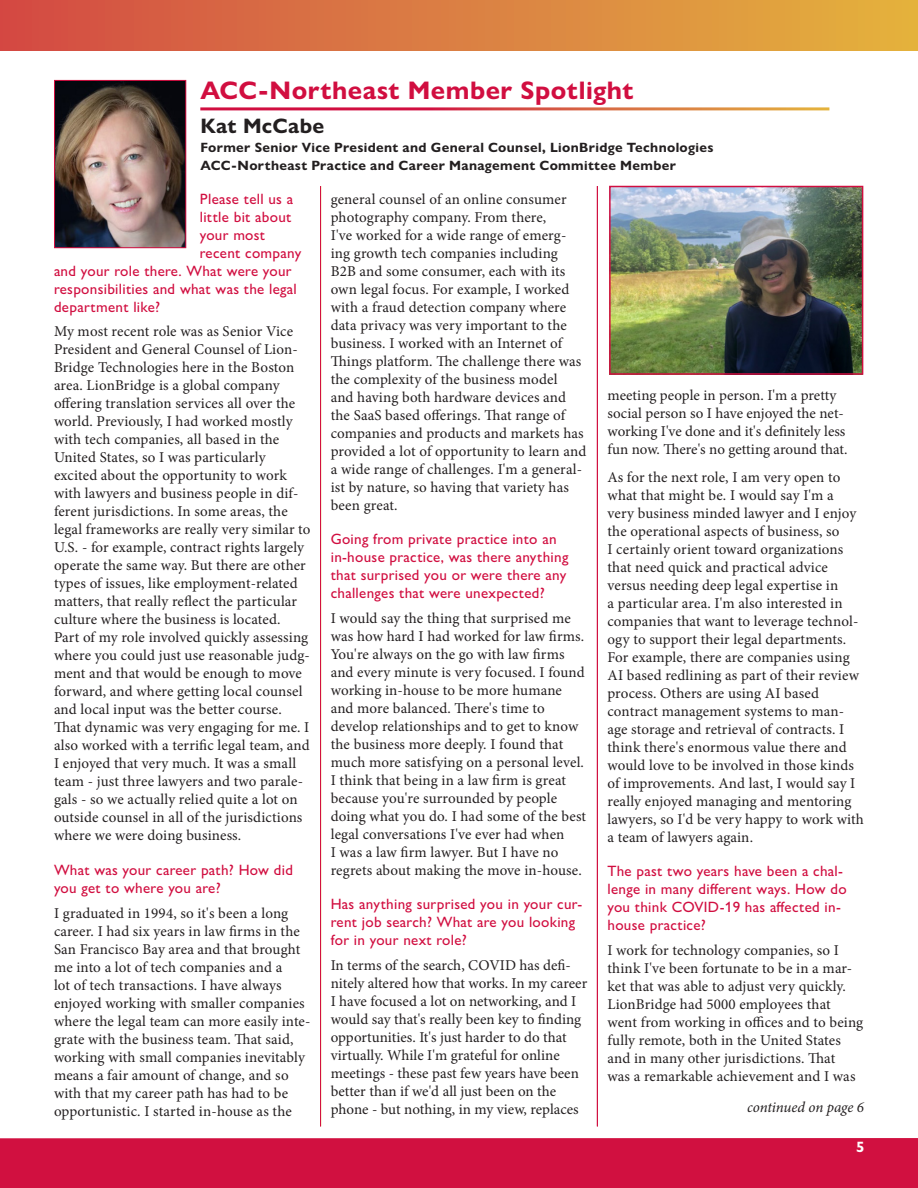
<style>
.page{position:relative;width:918px;height:1188px;background:#fff}
.page>*{position:absolute;margin:0;border:0;box-sizing:border-box;transform-origin:0 0}
.Headline_with_rule{font:700 25.5px "Gill Sans Nova";letter-spacing:.02em;color:#d10e40}
.Subhead{font:700 21px "Gill Sans Nova";letter-spacing:.015em;color:#231f20}
.body_text{font:15px/18px "Minion Pro";letter-spacing:.005em;color:#231f20}
.body_text-2{font:500 15px/18px "Gill Sans Nova";letter-spacing:.02em;color:#d10e40}
.Continued_line{font:italic 15px "Minion Pro";letter-spacing:-.01em;color:#231f20}
.t1{font:700 15px "Gill Sans Nova";color:#fff}
.Subhead-2{font:700 13.5px "Gill Sans Nova";letter-spacing:.025em;color:#231f20}
</style>
<div class="page">
<img style="left:56px;top:82px;width:128px;height:164px">
<div style="left:54px;top:80px;width:132px;height:168px;border:1px solid #d10e40"></div>
<img style="left:612px;top:189px;width:248px;height:183px">
<div style="left:609px;top:186px;width:254px;height:189px;border:2px solid #d10e40"></div>
<div style="left:0;top:0;width:918px;height:50px;background:linear-gradient(to right,#d34b45,#e4b33e)"></div>
<svg style="left:0;top:1108px;width:918px;height:80px"></svg>
<p class="Headline_with_rule" style="left:200px;top:74px;width:435px">ACC-Northeast Member Spotlight</p>
<p class="Subhead" style="left:200px;top:113px;width:126px">Kat McCabe</p>
<p class="Subhead-2" style="left:200px;top:139px;width:515px">Former Senior Vice President and General Counsel, LionBridge Technologies</p>
<p class="Subhead-2" style="left:200px;top:157px;width:477px">ACC-Northeast Practice and Career Management Committee Member</p>
<p class="body_text-2" style="left:200px;top:189px;width:95px">Please tell us a</p>
<p class="body_text-2" style="left:200px;top:207px;width:93px">little bit about</p>
<p class="body_text-2" style="left:200px;top:225px;width:67px">your most</p>
<p class="body_text-2" style="left:200px;top:243px;width:103px">recent company</p>
<p class="body_text-2" style="left:54px;top:261px;width:239px">and your role there. What were your</p>
<p class="body_text-2" style="left:54px;top:279px;width:244px">responsibilities and what was the legal</p>
<p class="body_text-2" style="left:54px;top:297px;width:108px">department like?</p>
<p class="body_text" style="left:54px;top:323px;width:258px">My most recent role was as Senior Vice President and General Counsel of Lion-Bridge Technologies here in the Boston area. LionBridge is a global company offering translation services all over the world. Previously, I had worked mostly with tech companies, all based in the United States, so I was particularly excited about the opportunity to work with lawyers and business people in dif&shy;ferent jurisdictions. In some areas, the legal frameworks are really very similar to U.S. - for example, contract rights largely operate the same way. But there are other types of issues, like employment-related matters, that really reflect the particular culture where the business is located.<br>Part of my role involved quickly assessing where you could just use reasonable judg&shy;ment and that would be enough to move forward, and where getting local counsel and local input was the better course.<br>That dynamic was very engaging for me. I also worked with a terrific legal team, and I enjoyed that very much. It was a small team - just three lawyers and two parale&shy;gals - so we actually relied quite a lot on outside counsel in all of the jurisdictions where we were doing business.</p>
<p class="body_text-2" style="left:54px;top:861px;width:241px">What was your career path? How did you get to where you are?</p>
<p class="body_text" style="left:54px;top:904px;width:258px">I graduated in 1994, so it's been a long career. I had six years in law firms in the San Francisco Bay area and that brought me into a lot of tech companies and a<br>lot of tech transactions. I have always enjoyed working with smaller companies where the legal team can more easily inte&shy;grate with the business team. That said, working with small companies inevitably means a fair amount of change, and so with that my career path has had to be opportunistic. I started in-house as the</p>
<p class="body_text" style="left:331px;top:190px;width:257px">general counsel of an online consumer photography company. From there,<br>I've worked for a wide range of emerg&shy;ing growth tech companies including B2B and some consumer, each with its own legal focus. For example, I worked with a fraud detection company where data privacy was very important to the business. I worked with an Internet of Things platform. The challenge there was the complexity of the business model<br>and having both hardware devices and the SaaS based offerings. That range of companies and products and markets has provided a lot of opportunity to learn and a wide range of challenges. I'm a general&shy;ist by nature, so having that variety has been great.</p>
<p class="body_text-2" style="left:331px;top:530px;width:239px">Going from private practice into an in-house practice, was there anything that surprised you or were there any challenges that were unexpected?</p>
<p class="body_text" style="left:331px;top:609px;width:257px">I would say the thing that surprised me was how hard I had worked for law firms.<br>You're always on the go with law firms and every minute is very focused. I found working in-house to be more humane and more balanced. There's time to develop relationships and to get to know the business more deeply. I found that much more satisfying on a personal level.<br>I think that being in a law firm is great because you're surrounded by people doing what you do. I had some of the best legal conversations I've ever had when<br>I was a law firm lawyer. But I have no regrets about making the move in-house.</p>
<p class="body_text-2" style="left:331px;top:895px;width:253px">Has anything surprised you in your cur&shy;rent job search? What are you looking for in your next role?</p>
<p class="body_text" style="left:331px;top:956px;width:258px">In terms of the search, COVID has defi&shy;nitely altered how that works. In my career I have focused a lot on networking, and I would say that's really been key to finding opportunities. It's just harder to do that virtually. While I'm grateful for online meetings - these past few years have been better than if we'd all just been on the phone - but nothing, in my view, replaces</p>
<p class="body_text" style="left:608px;top:386px;width:242px">meeting people in person. I'm a pretty social person so I have enjoyed the net&shy;working I've done and it's definitely less fun now. There's no getting around that.</p>
<p class="body_text" style="left:608px;top:468px;width:258px">As for the next role, I am very open to what that might be. I would say I'm a very business minded lawyer and I enjoy the operational aspects of business, so<br>I certainly orient toward organizations that need quick and practical advice versus needing deep legal expertise in<br>a particular area. I'm also interested in companies that want to leverage technol&shy;ogy to support their legal departments.<br>For example, there are companies using AI based redlining as part of their review process. Others are using AI based contract management systems to man&shy;age storage and retrieval of contracts. I think there's enormous value there and would love to be involved in those kinds of improvements. And last, I would say I really enjoyed managing and mentoring lawyers, so I'd be very happy to work with a team of lawyers again.</p>
<p class="body_text-2" style="left:608px;top:862px;width:241px">The past two years have been a chal&shy;lenge in many different ways. How do you think COVID-19 has affected in&shy;house practice?</p>
<p class="body_text" style="left:608px;top:941px;width:257px">I work for technology companies, so I think I've been fortunate to be in a mar&shy;ket that was able to adjust very quickly.<br>LionBridge had 5000 employees that went from working in offices and to being fully remote, both in the United States and in many other jurisdictions. That<br>was a remarkable achievement and I was</p>
<p class="Continued_line" style="left:747px;top:1097px;width:118px">continued on page 6</p>
<p class="t1" style="left:856px;top:1138px;width:10px">5</p>
</div>
